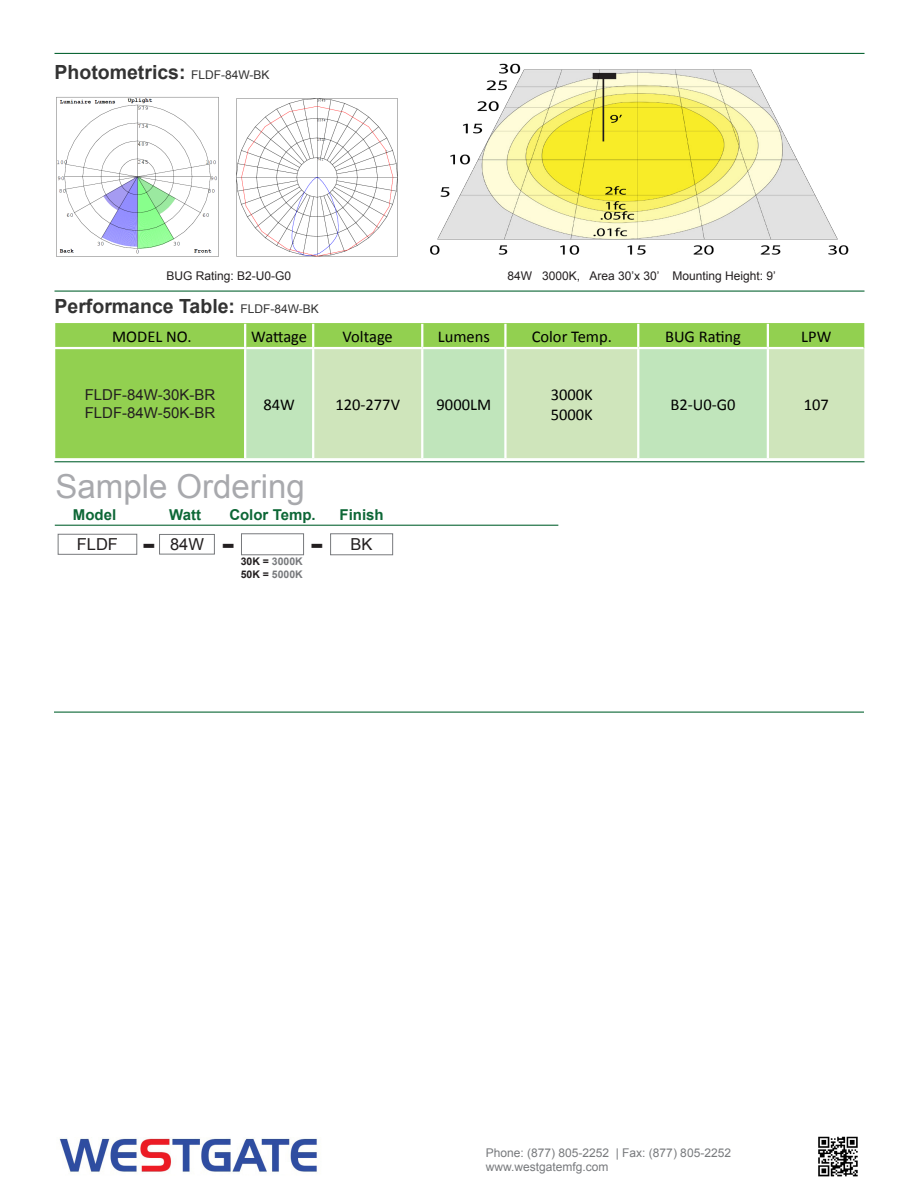
<style>
.page{position:relative;width:918px;height:1188px;background:#fff}
.page>*{position:absolute;margin:0;border:0;box-sizing:border-box;transform-origin:0 0}
.t1{font:33px "Arial";color:#a8a9ad}
.t2{font:700 28.5px "Verdana";color:#231f20}
.t3{font:700 19.5px "Arial";color:#333}
.t4{font:16.5px "Calibri";color:#000}
.t5{font:16.5px "Arial";color:#231f20}
.t6{font:15px "Arial";color:#231f20}
.t7{font:700 15px "Arial";color:#0d6736}
.t8{font:12px "Arial";color:#787a7d}
.t9{font:12px "Arial";color:#231f20}
.t10{font:700 10.5px "Arial";color:#787a7d}
.s1{font-weight:400;font-size:12px}
.s2{color:#231f20}
</style>
<div class="page">
<hr style="left:55px;top:53px;width:810px;height:1px;background:#0d6736">
<hr style="left:55px;top:291px;width:810px;height:1px;background:#0d6736">
<hr style="left:55px;top:461px;width:810px;height:1px;background:#0d6736">
<hr style="left:54px;top:712px;width:810px;height:1px;background:#0d6736">
<img style="left:430px;top:63px;width:419px;height:192px">
<img style="left:236px;top:98px;width:162px;height:159px">
<img style="left:56px;top:97px;width:163px;height:160px">
<div style="left:55px;top:323px;width:809px;height:135px;background:#92d050"></div>
<div style="left:246px;top:349px;width:66px;height:109px;background:#c0e5bb"></div>
<svg style="left:314px;top:349px;width:550px;height:109px;background:#c9e5bb"></svg>
<hr style="left:244px;top:324px;width:2px;height:23px;background:#fff">
<hr style="left:312px;top:324px;width:2px;height:23px;background:#fff">
<hr style="left:421px;top:324px;width:2px;height:23px;background:#fff">
<hr style="left:504px;top:324px;width:3px;height:23px;background:#fff">
<hr style="left:637px;top:324px;width:2px;height:23px;background:#fff">
<hr style="left:767px;top:324px;width:2px;height:23px;background:#fff">
<hr style="left:312px;top:349px;width:2px;height:109px;background:#fff">
<hr style="left:421px;top:349px;width:2px;height:109px;background:#fff">
<hr style="left:504px;top:349px;width:3px;height:109px;background:#fff">
<hr style="left:637px;top:349px;width:2px;height:109px;background:#fff">
<hr style="left:767px;top:349px;width:2px;height:109px;background:#fff">
<hr style="left:246px;top:347px;width:67px;height:2px;background:#fff">
<hr style="left:313px;top:347px;width:109px;height:2px;background:#fff">
<hr style="left:422px;top:347px;width:83px;height:2px;background:#fff">
<hr style="left:505px;top:347px;width:133px;height:2px;background:#fff">
<hr style="left:638px;top:347px;width:130px;height:2px;background:#fff">
<hr style="left:768px;top:347px;width:96px;height:2px;background:#fff">
<hr style="left:55px;top:347px;width:191px;height:2px;background:#fff">
<hr style="left:244px;top:349px;width:2px;height:109px;background:#fff">
<img style="left:59px;top:1138px;width:258px;height:34px">
<img style="left:818px;top:1136px;width:40px;height:41px">
<div style="left:58px;top:534px;width:79px;height:21px;border:1px solid #787a7d"></div>
<div style="left:159px;top:534px;width:56px;height:20px;border:1px solid #787a7d"></div>
<div style="left:241px;top:533px;width:63px;height:22px;background:#fff;border:1px solid #787a7d"></div>
<div style="left:330px;top:533px;width:63px;height:22px;border:1px solid #787a7d"></div>
<hr style="left:55px;top:525px;width:503px;height:1px;background:#0d6736">
<p class="t3" style="left:55px;top:60px;width:216px">Photometrics: <span class="s1">FLDF-84W-BK</span></p>
<p class="t9" style="left:167px;top:268px;width:126px">BUG Rating: B2-U0-G0</p>
<p class="t9" style="left:507px;top:268px;width:270px">84W 3000K, Area 30’x 30’ Mounting Height: 9’</p>
<p class="t3" style="left:55px;top:294px;width:266px">Performance Table: <span class="s1">FLDF-84W-BK</span></p>
<p class="t4" style="left:112px;top:325px;width:81px">MODEL NO.</p>
<p class="t4" style="left:251px;top:325px;width:57px">Wattage</p>
<p class="t4" style="left:343px;top:325px;width:52px">Voltage</p>
<p class="t4" style="left:438px;top:325px;width:54px">Lumens</p>
<p class="t4" style="left:532px;top:325px;width:82px">Color Temp.</p>
<p class="t4" style="left:665px;top:325px;width:78px">BUG Rating</p>
<p class="t4" style="left:801px;top:325px;width:32px">LPW</p>
<p class="t6" style="left:85px;top:385px;width:132px">FLDF-84W-30K-BR</p>
<p class="t6" style="left:85px;top:403px;width:132px">FLDF-84W-50K-BR</p>
<p class="t4" style="left:263px;top:393px;width:33px">84W</p>
<p class="t4" style="left:335px;top:393px;width:66px">120-277V</p>
<p class="t4" style="left:437px;top:393px;width:56px">9000LM</p>
<p class="t1" style="left:56px;top:465px;width:251px">Sample Ordering</p>
<p class="t5" style="left:77px;top:534px;width:43px">FLDF</p>
<p class="t5" style="left:170px;top:534px;width:35px">84W</p>
<p class="t5" style="left:351px;top:534px;width:24px">BK</p>
<p class="t7" style="left:169px;top:505px;width:33px">Watt</p>
<p class="t7" style="left:229px;top:505px;width:88px">Color Temp.</p>
<p class="t7" style="left:340px;top:505px;width:46px">Finish</p>
<p class="t10" style="left:241px;top:555px;width:64px"><span class="s2">30K =</span> 3000K</p>
<p class="t10" style="left:241px;top:567px;width:64px"><span class="s2">50K =</span> 5000K</p>
<p class="t7" style="left:73px;top:505px;width:45px">Model</p>
<p class="t2" style="left:142px;top:526px;width:15px">-</p>
<p class="t2" style="left:222px;top:526px;width:15px">-</p>
<p class="t2" style="left:310px;top:526px;width:15px">-</p>
<p class="t4" style="left:551px;top:383px;width:44px">3000K</p>
<p class="t4" style="left:551px;top:403px;width:44px">5000K</p>
<p class="t4" style="left:670px;top:393px;width:67px">B2-U0-G0</p>
<p class="t4" style="left:804px;top:393px;width:27px">107</p>
<p class="t8" style="left:486px;top:1145px;width:247px">Phone: (877) 805-2252 | Fax: (877) 805-2252</p>
<p class="t8" style="left:486px;top:1159px;width:124px">www.westgatemfg.com</p>
</div>
